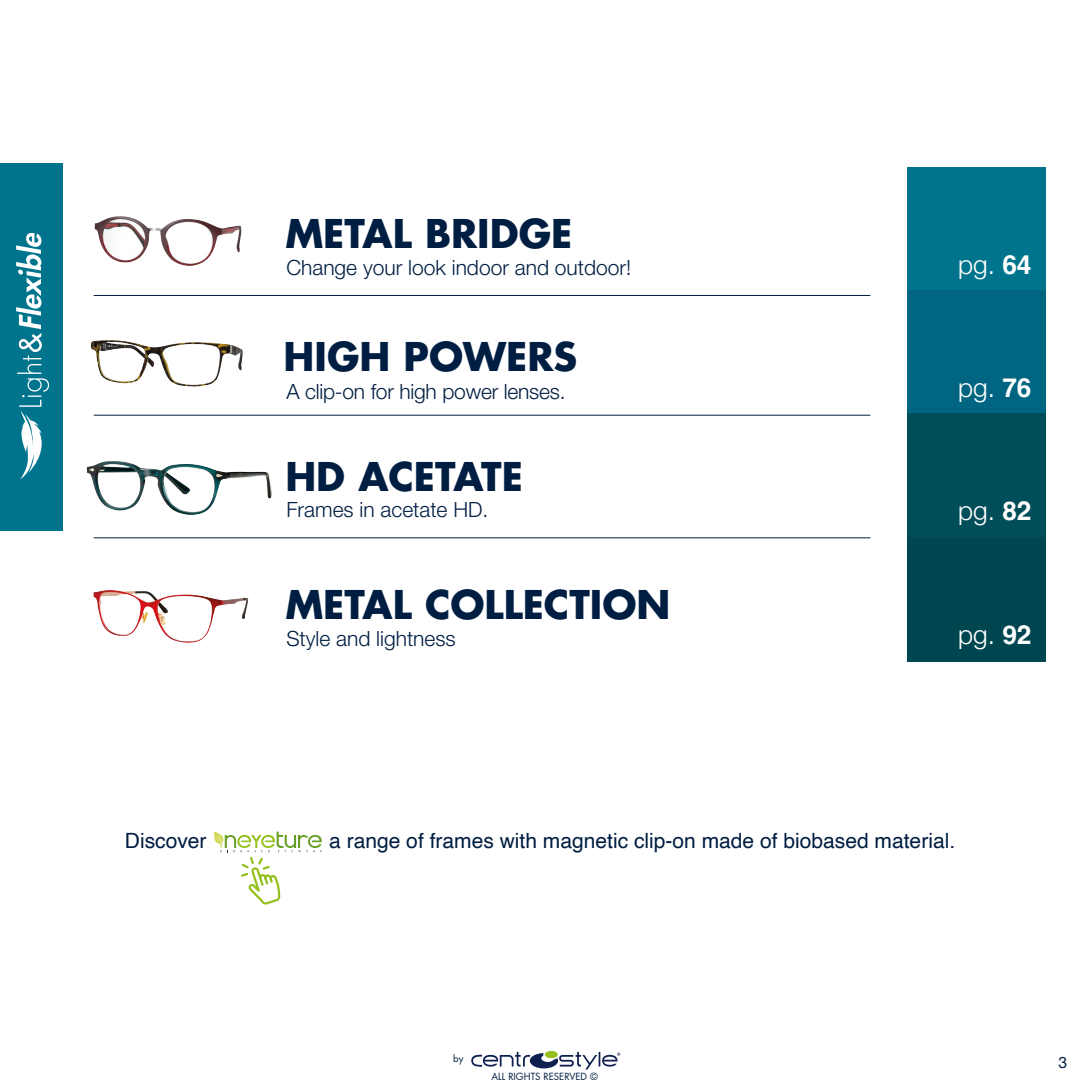
<style>
.page{position:relative;width:1092px;height:1092px;background:#fff}
.page>*{position:absolute;margin:0;border:0;box-sizing:border-box;transform-origin:0 0}
.t1{font:700 38.5px "Futura Std";color:#001e42}
.t2{font:300 26.25px "Helvetica Neue LT Std";color:#fff}
.t3{font:300 21px "Helvetica Neue LT Std";color:#001e42}
.t4{font:21px "Helvetica";color:#001e42}
.t5{font:15.75px "Helvetica Neue LT Std";color:#001e42}
.t6{font:9.62px "Futura Std";color:#001e42}
.s1{font-family:"Helvetica";font-weight:700}
</style>
<div class="page">
<img style="left:94px;top:216px;width:147px;height:50px">
<div style="left:906px;top:167px;width:139px;height:124px;background:#00748d"></div>
<div style="left:906px;top:290px;width:139px;height:124px;background:#006580"></div>
<div style="left:906px;top:413px;width:139px;height:125px;background:#004e5a"></div>
<img style="left:93px;top:590px;width:155px;height:52px">
<hr style="left:94px;top:415px;width:776px;height:1px;background:#001e42">
<hr style="left:94px;top:537px;width:776px;height:1px;background:#001e42">
<hr style="left:94px;top:295px;width:776px;height:1px;background:#001e42">
<img style="left:91px;top:340px;width:152px;height:47px">
<svg style="left:214px;top:831px;width:108px;height:73px"></svg>
<div style="left:906px;top:538px;width:139px;height:124px;background:#004650"></div>
<img style="left:87px;top:461px;width:185px;height:54px">
<div style="left:0;top:164px;width:63px;height:367px;background:#00748d"></div>
<svg style="left:16px;top:233px;width:33px;height:246px"></svg>
<svg style="left:471px;top:1051px;width:149px;height:18px"></svg>
<h1 class="t1" style="left:285px;top:208px;width:288px">METAL BRIDGE</h1>
<p class="t3" style="left:286px;top:254px;width:346px">Change your look indoor and outdoor!</p>
<h1 class="t1" style="left:283px;top:331px;width:295px">HIGH POWERS</h1>
<p class="t3" style="left:286px;top:379px;width:281px">A clip-on for high power lenses.</p>
<h1 class="t1" style="left:285px;top:450px;width:239px">HD ACETATE</h1>
<p class="t3" style="left:286px;top:496px;width:203px">Frames in acetate HD.</p>
<h1 class="t1" style="left:285px;top:579px;width:386px">METAL COLLECTION</h1>
<p class="t3" style="left:286px;top:625px;width:171px">Style and lightness</p>
<p class="t2" style="left:957px;top:248px;width:75px">pg. <span class="s1">64</span></p>
<p class="t2" style="left:957px;top:371px;width:75px">pg. <span class="s1">76</span></p>
<p class="t2" style="left:957px;top:495px;width:75px">pg. <span class="s1">82</span></p>
<p class="t2" style="left:957px;top:619px;width:75px">pg. <span class="s1">92</span></p>
<p class="t4" style="left:125px;top:823px;width:83px">Discover</p>
<p class="t4" style="left:329px;top:823px;width:627px">a range of frames with magnetic clip-on made of biobased material.</p>
<p class="t6" style="left:453px;top:1051px;width:12px">by</p>
<p class="t6" style="left:491px;top:1070px;width:108px">ALL RIGHTS RESERVED ©</p>
<p class="t5" style="left:1058px;top:1052px;width:10px">3</p>
</div>
